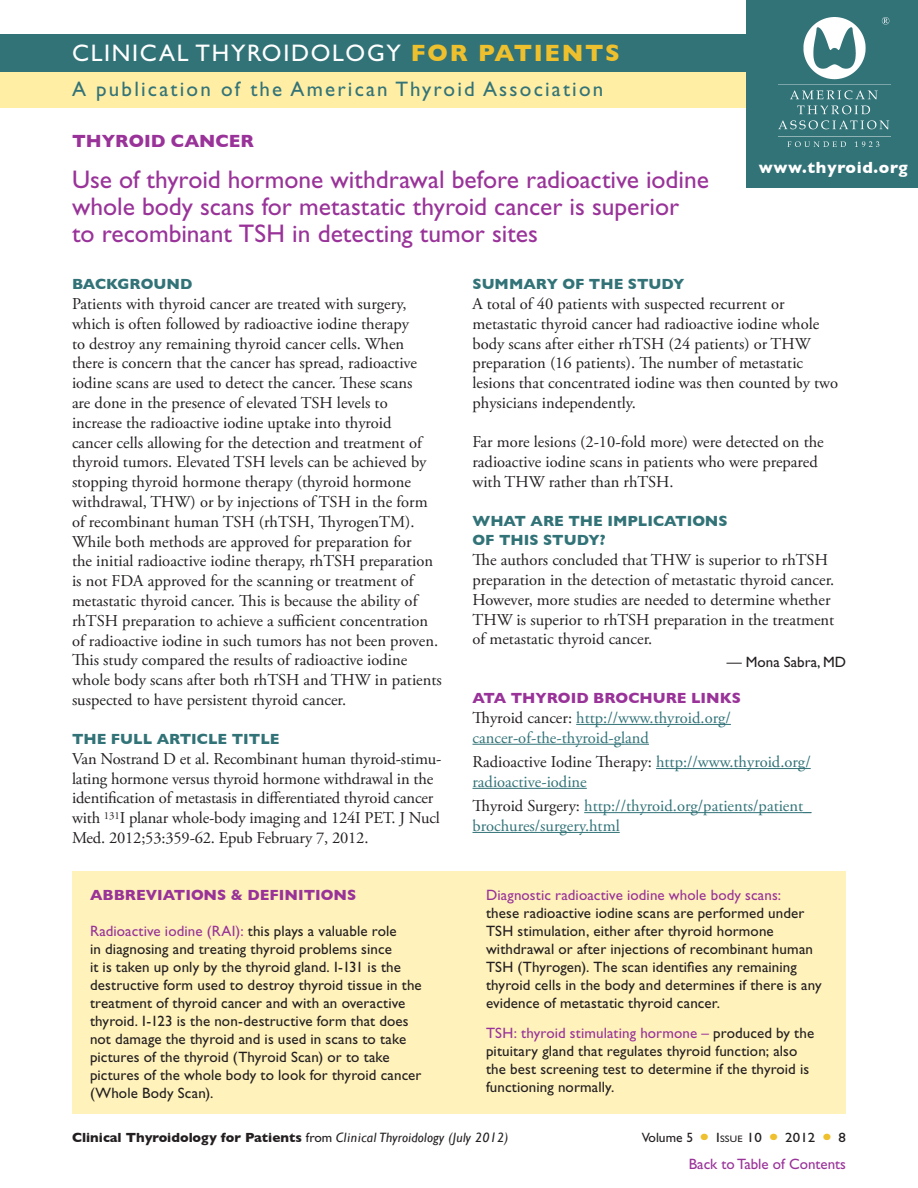
<style>
.page{position:relative;width:918px;height:1188px;background:#fff}
.page>*{position:absolute;margin:0;border:0;box-sizing:border-box;transform-origin:0 0}
.t1{font:25.5px/27px "Gill Sans Std";color:#939}
.t2{font:24px "Gill Sans Std";letter-spacing:.07em;color:#fff}
.t3{font:21px "Gill Sans Std";letter-spacing:.105em;color:#327378}
.Topic_Header{font:700 18px "Gill Sans";color:#939}
.body_serif{font:16.5px/19.8px "Adobe Garamond Pro";color:#231f20}
.body_links{font:16.5px/19.8px "Adobe Garamond Pro";color:#327378}
.body_serif_2nd_para{font:16.5px/19.8px "Adobe Garamond Pro";color:#231f20}
.t4{font:700 16.5px "Gill Sans";letter-spacing:.04em;color:#fff}
.abbreviations_body{font:15px/18px "Gill Sans Std";letter-spacing:.01em;color:#231f20}
.question{font:700 15px/19.5px "Gill Sans";color:#327378}
.abbreviations_head{font:700 15px "Gill Sans";color:#939}
.question_links{font:700 15px "Gill Sans";color:#939}
.t5{font:15px "Gill Sans Std";color:#939}
.body_editor_name{font:15px "Gill Sans Std";color:#231f20}
.t6{font:700 13.5px "Gill Sans";color:#231f20}
.t7{font:13.5px "Gill Sans Std";color:#231f20}
.t8{font:13.5px "Gill Sans Std";letter-spacing:.01em;color:#231f20;scale:1.1 1}
.t9{font:9.45px "Gill Sans Std";color:#231f20;scale:1.1 1}
.s1{font-family:"Gill Sans";font-weight:700;color:#efc02d}
.s2{color:#231f20}
.s3{color:#939}
.s4{font-family:"Gill Sans Std";font-weight:400}
.s5{font-weight:400;font-style:italic}
.s6{font-size:13.5px}
</style>
<div class="page">
<hr style="left:576px;top:724px;width:155px;height:1px;background:#327378">
<hr style="left:472px;top:744px;width:177px;height:1px;background:#327378">
<hr style="left:656px;top:768px;width:155px;height:1px;background:#327378">
<hr style="left:472px;top:788px;width:115px;height:1px;background:#327378">
<hr style="left:584px;top:812px;width:227px;height:1px;background:#327378">
<hr style="left:472px;top:832px;width:148px;height:1px;background:#327378">
<div style="left:0;top:70px;width:918px;height:38px;background:#ffeea4"></div>
<div style="left:0;top:35px;width:918px;height:37px;background:#327378"></div>
<div style="left:747px;top:0;width:171px;height:188px;background:#327378"></div>
<img style="left:778px;top:18px;width:112px;height:129px">
<div style="left:72px;top:872px;width:774px;height:242px;background:#fff2bb"></div>
<p class="t2" style="left:72px;top:40px;width:550px">CLINICAL THYROIDOLOGY <span class="s1">FOR PATIENTS</span></p>
<p class="t3" style="left:72px;top:77px;width:533px">A publication of the American Thyroid Association</p>
<p class="Topic_Header" style="left:72px;top:131px;width:184px">THYROID CANCER</p>
<p class="t1" style="left:72px;top:166px;width:639px">Use of thyroid hormone withdrawal before radioactive iodine whole body scans for metastatic thyroid cancer is superior<br>to recombinant TSH in detecting tumor sites</p>
<p class="question" style="left:472px;top:274px;width:214px">SUMMARY OF THE STUDY</p>
<p class="body_serif" style="left:472px;top:295px;width:367px">A total of 40 patients with suspected recurrent or metastatic thyroid cancer had radioactive iodine whole body scans after either rhTSH (24 patients) or THW preparation (16 patients). The number of metastatic lesions that concentrated iodine was then counted by two physicians independently.</p>
<p class="body_serif_2nd_para" style="left:472px;top:433px;width:353px">Far more lesions (2-10-fold more) were detected on the radioactive iodine scans in patients who were prepared with THW rather than rhTSH.</p>
<p class="question" style="left:472px;top:511px;width:257px">WHAT ARE THE IMPLICATIONS<br>OF THIS STUDY?</p>
<p class="body_serif" style="left:472px;top:551px;width:363px">The authors concluded that THW is superior to rhTSH preparation in the detection of metastatic thyroid cancer.<br>However, more studies are needed to determine whether THW is superior to rhTSH preparation in the treatment of metastatic thyroid cancer.</p>
<p class="body_editor_name" style="left:727px;top:653px;width:121px">— Mona Sabra, MD</p>
<p class="question_links" style="left:472px;top:689px;width:270px">ATA THYROID BROCHURE LINKS</p>
<p class="body_links" style="left:472px;top:708px;width:260px"><span class="s2">Thyroid cancer:</span> http://www.thyroid.org/ cancer-of-the-thyroid-gland</p>
<p class="body_links" style="left:472px;top:752px;width:340px"><span class="s2">Radioactive Iodine Therapy:</span> http://www.thyroid.org/ radioactive-iodine</p>
<p class="body_links" style="left:472px;top:796px;width:340px"><span class="s2">Thyroid Surgery:</span> http://thyroid.org/patients/patient_ brochures/surgery.html</p>
<p class="t4" style="left:759px;top:158px;width:150px">www.thyroid.org</p>
<p class="question" style="left:72px;top:274px;width:122px">BACKGROUND</p>
<p class="body_serif" style="left:72px;top:295px;width:371px">Patients with thyroid cancer are treated with surgery, which is often followed by radioactive iodine therapy<br>to destroy any remaining thyroid cancer cells. When<br>there is concern that the cancer has spread, radioactive iodine scans are used to detect the cancer. These scans<br>are done in the presence of elevated TSH levels to<br>increase the radioactive iodine uptake into thyroid<br>cancer cells allowing for the detection and treatment of thyroid tumors. Elevated TSH levels can be achieved by stopping thyroid hormone therapy (thyroid hormone withdrawal, THW) or by injections of TSH in the form of recombinant human TSH (rhTSH, ThyrogenTM).<br>While both methods are approved for preparation for<br>the initial radioactive iodine therapy, rhTSH preparation is not FDA approved for the scanning or treatment of metastatic thyroid cancer. This is because the ability of rhTSH preparation to achieve a sufficient concentration of radioactive iodine in such tumors has not been proven.<br>This study compared the results of radioactive iodine whole body scans after both rhTSH and THW in patients suspected to have persistent thyroid cancer.</p>
<p class="question" style="left:72px;top:729px;width:209px">THE FULL ARTICLE TITLE</p>
<p class="body_serif" style="left:72px;top:749px;width:371px">Van Nostrand D et al. Recombinant human thyroid-stimu&shy;lating hormone versus thyroid hormone withdrawal in the identification of metastasis in differentiated thyroid cancer with <sup>131</sup>I planar whole-body imaging and 124I PET. J Nucl Med. 2012;53:359-62. Epub February 7, 2012.</p>
<p class="abbreviations_head" style="left:90px;top:886px;width:268px">ABBREVIATIONS &amp; DEFINITIONS</p>
<p class="abbreviations_body" style="left:90px;top:922px;width:333px"><span class="s3">Radioactive iodine (RAI):</span> this plays a valuable role<br>in diagnosing and treating thyroid problems since<br>it is taken up only by the thyroid gland. I-131 is the destructive form used to destroy thyroid tissue in the treatment of thyroid cancer and with an overactive thyroid. I-123 is the non-destructive form that does not damage the thyroid and is used in scans to take pictures of the thyroid (Thyroid Scan) or to take pictures of the whole body to look for thyroid cancer (Whole Body Scan).</p>
<p class="abbreviations_body" style="left:486px;top:886px;width:337px"><span class="s3">Diagnostic radioactive iodine whole body scans:<br></span>these radioactive iodine scans are performed under TSH stimulation, either after thyroid hormone withdrawal or after injections of recombinant human TSH (Thyrogen). The scan identifies any remaining thyroid cells in the body and determines if there is any evidence of metastatic thyroid cancer.</p>
<p class="abbreviations_body" style="left:486px;top:1024px;width:330px"><span class="s3">TSH: thyroid stimulating hormone –</span> produced by the pituitary gland that regulates thyroid function; also the best screening test to determine if the thyroid is functioning normally.</p>
<p class="t6" style="left:72px;top:1129px;width:438px">Clinical Thyroidology for Patients <span class="s4">from</span> <span class="s5">Clinical Thyroidology (July 2012)</span></p>
<p class="t7" style="left:642px;top:1130px;width:53px">Volume 5</p>
<p class="t9" style="left:716px;top:1133px;width:10px"><span class="s6">I</span>SSUE</p>
<p class="t8" style="left:747px;top:1130px;width:15px">10</p>
<p class="t8" style="left:785px;top:1130px;width:29px">2012</p>
<p class="t8" style="left:839px;top:1130px;width:8px">8</p>
<p class="t5" style="left:689px;top:1155px;width:159px">Back to Table of Contents</p>
</div>
